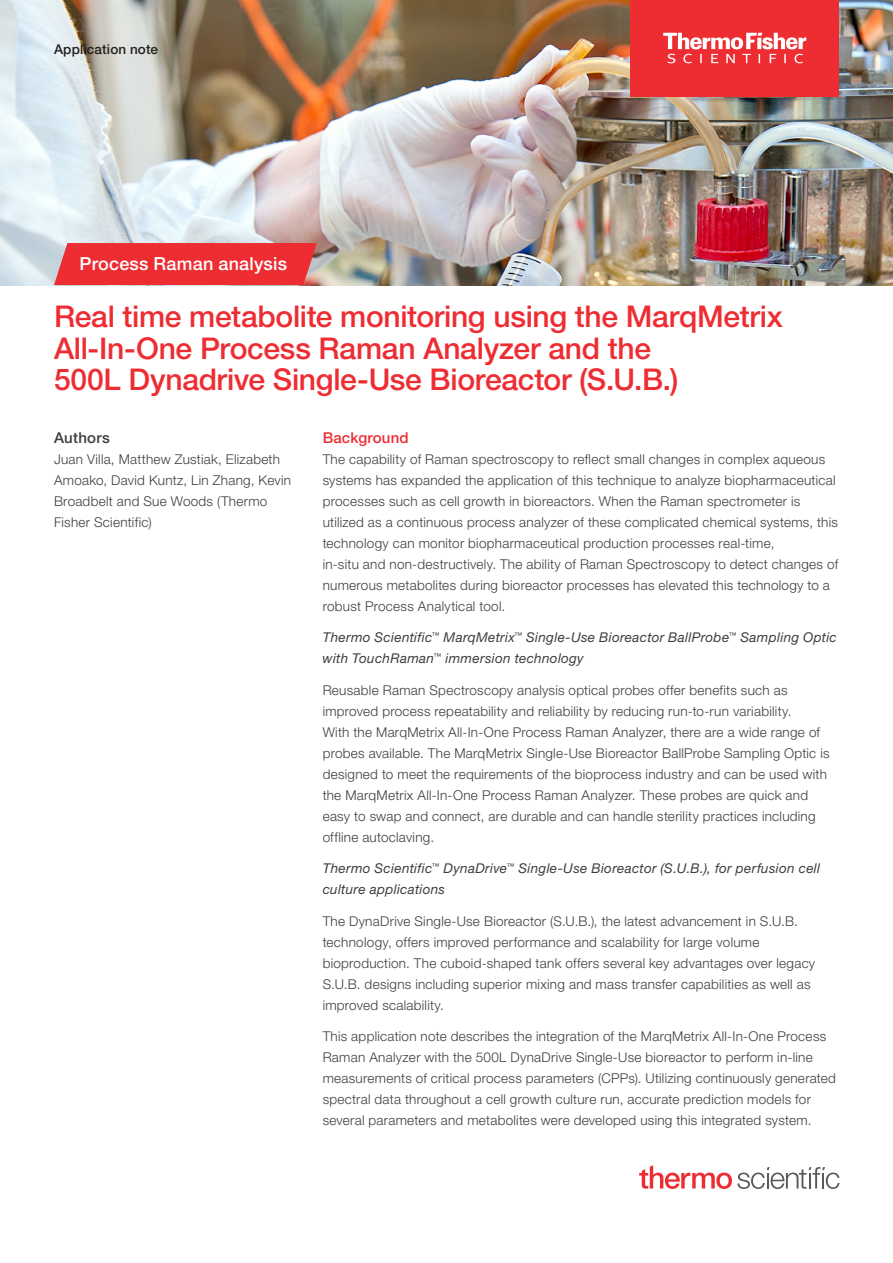
<style>
.page{position:relative;width:893px;height:1263px;background:#fff}
.page>*{position:absolute;margin:0;border:0;box-sizing:border-box;transform-origin:0 0}
.t1{font:500 30px/31.5px "Helvetica Neue LTW1 G";letter-spacing:-.01em;color:#ee2d33}
.t2{font:500 18px "Helvetica Neue LTW1 G";letter-spacing:.015em;color:#fff}
.t3{font:500 15px "Helvetica Neue LTW1 G";letter-spacing:.01em;color:#ee2d33}
.t4{font:500 15px "Helvetica Neue LTW1 G";letter-spacing:.02em;color:#3e3e3f}
.t5{font:300 13.5px/21px "Helvetica Neue LTW1 G";letter-spacing:.02em;color:#3e3e3f}
.t6{font:italic 13.5px/21px "Helvetica Neue LTW1 G";letter-spacing:.025em;color:#3e3e3f}
.t7{font:500 13.5px "Helvetica Neue LTW1 G";letter-spacing:.01em;color:#231f20}
</style>
<div class="page">
<img style="left:0;top:0;width:893px;height:285px">
<div style="left:54px;top:243px;width:263px;height:42px;background:#ee2d33"></div>
<svg style="left:639px;top:1165px;width:200px;height:24px"></svg>
<div style="left:630px;top:0;width:209px;height:96px;background:#ee2d33"></div>
<svg style="left:663px;top:33px;width:143px;height:30px"></svg>
<p class="t7" style="left:54px;top:41px;width:106px">Application note</p>
<h2 class="t2" style="left:80px;top:253px;width:209px">Process Raman analysis</h2>
<h1 class="t1" style="left:54px;top:301px;width:730px">Real time metabolite monitoring using the MarqMetrix<br>All-In-One Process Raman Analyzer and the<br>500L Dynadrive Single-Use Bioreactor (S.U.B.)</h1>
<p class="t4" style="left:54px;top:428px;width:58px">Authors</p>
<p class="t5" style="left:54px;top:448px;width:239px">Juan Villa, Matthew Zustiak, Elizabeth<br>Amoako, David Kuntz, Lin Zhang, Kevin<br>Broadbelt and Sue Woods (Thermo<br>Fisher Scientific)</p>
<p class="t3" style="left:323px;top:428px;width:87px">Background</p>
<p class="t5" style="left:323px;top:448px;width:517px">The capability of Raman spectroscopy to reflect small changes in complex aqueous systems has expanded the application of this technique to analyze biopharmaceutical processes such as cell growth in bioreactors. When the Raman spectrometer is utilized as a continuous process analyzer of these complicated chemical systems, this technology can monitor biopharmaceutical production processes real-time,<br>in-situ and non-destructively. The ability of Raman Spectroscopy to detect changes of numerous metabolites during bioreactor processes has elevated this technology to a robust Process Analytical tool.</p>
<p class="t6" style="left:323px;top:627px;width:516px">Thermo Scientific<sup>™</sup> MarqMetrix<sup>™</sup> Single-Use Bioreactor BallProbe<sup>™</sup> Sampling Optic with TouchRaman<sup>™</sup> immersion technology</p>
<p class="t5" style="left:323px;top:679px;width:508px">Reusable Raman Spectroscopy analysis optical probes offer benefits such as improved process repeatability and reliability by reducing run-to-run variability.<br>With the MarqMetrix All-In-One Process Raman Analyzer, there are a wide range of probes available. The MarqMetrix Single-Use Bioreactor BallProbe Sampling Optic is designed to meet the requirements of the bioprocess industry and can be used with the MarqMetrix All-In-One Process Raman Analyzer. These probes are quick and easy to swap and connect, are durable and can handle sterility practices including offline autoclaving.</p>
<p class="t6" style="left:323px;top:858px;width:499px">Thermo Scientific<sup>™</sup> DynaDrive<sup>™</sup> Single-Use Bioreactor (S.U.B.), for perfusion cell culture applications</p>
<p class="t5" style="left:323px;top:910px;width:494px">The DynaDrive Single-Use Bioreactor (S.U.B.), the latest advancement in S.U.B. technology, offers improved performance and scalability for large volume bioproduction. The cuboid-shaped tank offers several key advantages over legacy S.U.B. designs including superior mixing and mass transfer capabilities as well as improved scalability.</p>
<p class="t5" style="left:323px;top:1026px;width:515px">This application note describes the integration of the MarqMetrix All-In-One Process Raman Analyzer with the 500L DynaDrive Single-Use bioreactor to perform in-line measurements of critical process parameters (CPPs). Utilizing continuously generated spectral data throughout a cell growth culture run, accurate prediction models for several parameters and metabolites were developed using this integrated system.</p>
</div>
